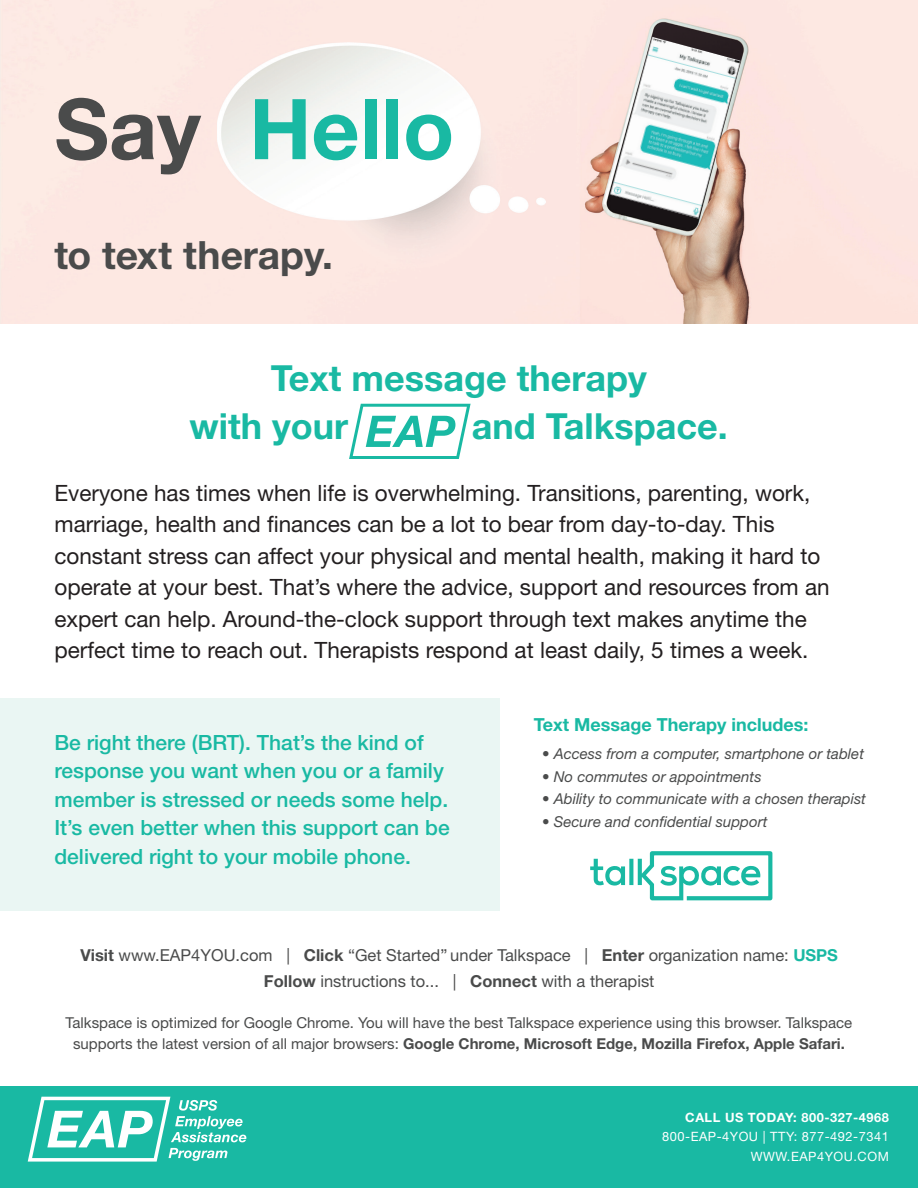
<style>
.page{position:relative;width:918px;height:1188px;background:#fff}
.page>*{position:absolute;margin:0;border:0;box-sizing:border-box;transform-origin:0 0}
.t1{font:700 84px "Helvetica Neue LT Std";color:#19b9a3}
.t2{font:700 39px "Helvetica Neue LT Std";color:#4a4b4b}
.t3{font:700 36px/48.8px "Helvetica Neue LT Std";color:#19b9a3}
.t4{font:22.5px/31.5px "Helvetica Neue LT Std";color:#231f20}
.t5{font:500 21px/28.5px "Helvetica Neue LT Std";color:#19b9a3}
.t6{font:700 18px "Helvetica Neue LT Std";color:#19b9a3}
.t7{font:16.5px/25.5px "Helvetica Neue LT Std";color:#4a4b4b;text-align:center}
.t8{font:15px/21px "Helvetica Neue LT Std";color:#4a4b4b;text-align:center}
.t9{font:italic 15px "Helvetica Neue LT Std";color:#4a4b4b}
.t10{font:12.9px/19px "Helvetica Neue LT Std";letter-spacing:.04em;color:#fff;text-align:right}
.t11{font:700 12.9px "Helvetica Neue LT Std";letter-spacing:.04em;color:#fff}
.s1{color:#4a4b4b}
.s2{font-weight:700}
.s3{font-weight:700;color:#19b9a3}
</style>
<div class="page">
<div style="left:0;top:0;width:918px;height:324px;background:#fde7e2"></div>
<img style="left:217px;top:42px;width:328px;height:230px">
<div style="left:0;top:698px;width:500px;height:212px;background:#eaf6f3"></div>
<svg style="left:349px;top:404px;width:122px;height:55px"></svg>
<svg style="left:590px;top:851px;width:182px;height:49px"></svg>
<div style="left:0;top:1087px;width:918px;height:101px;background:#19b9a3"></div>
<svg style="left:28px;top:1097px;width:218px;height:65px"></svg>
<img style="left:610px;top:37px;width:131px;height:182px">
<h1 class="t1" style="left:54px;top:77px;width:401px"><span class="s1">Say</span> Hello</h1>
<h2 class="t2" style="left:55px;top:231px;width:280px">to text therapy.</h2>
<h3 class="t3" style="left:190px;top:352px;width:459px;text-indent:81px">Text message therapy with your</h3>
<h3 class="t3" style="left:472px;top:401px;width:257px">and Talkspace.</h3>
<p class="t4" style="left:54px;top:477px;width:777px">Everyone has times when life is overwhelming. Transitions, parenting, work, marriage, health and finances can be a lot to bear from day-to-day. This constant stress can affect your physical and mental health, making it hard to operate at your best. That’s where the advice, support and resources from an expert can help. Around-the-clock support through text makes anytime the perfect time to reach out. Therapists respond at least daily, 5 times a week.</p>
<p class="t5" style="left:54px;top:728px;width:397px">Be right there (BRT). That’s the kind of response you want when you or a family member is stressed or needs some help.<br>It’s even better when this support can be delivered right to your mobile phone.</p>
<p class="t6" style="left:534px;top:713px;width:276px">Text Message Therapy includes:</p>
<p class="t9" style="left:542px;top:745px;width:324px">• Access from a computer, smartphone or tablet</p>
<p class="t9" style="left:542px;top:767px;width:221px">• No commutes or appointments</p>
<p class="t9" style="left:542px;top:790px;width:325px">• Ability to communicate with a chosen therapist</p>
<p class="t9" style="left:542px;top:812px;width:227px">• Secure and confidential support</p>
<p class="t7" style="left:80px;top:942px;width:759px"><span class="s2">Visit</span> www.EAP4YOU.com | <span class="s2">Click</span> “Get Started” under Talkspace | <span class="s2">Enter</span> organization name: <span class="s3">USPS<br></span><span class="s2">Follow</span> instructions to... | <span class="s2">Connect</span> with a therapist</p>
<p class="t8" style="left:66px;top:1012px;width:788px">Talkspace is optimized for Google Chrome. You will have the best Talkspace experience using this browser. Talkspace supports the latest version of all major browsers: <span class="s2">Google Chrome, Microsoft Edge, Mozilla Firefox, Apple Safari.</span></p>
<p class="t11" style="left:685px;top:1110px;width:205px">CALL US TODAY: 800-327-4968</p>
<p class="t10" style="left:662px;top:1127px;width:228px">800-EAP-4YOU | TTY: 877-492-7341<br>WWW.EAP4YOU.COM</p>
</div>
